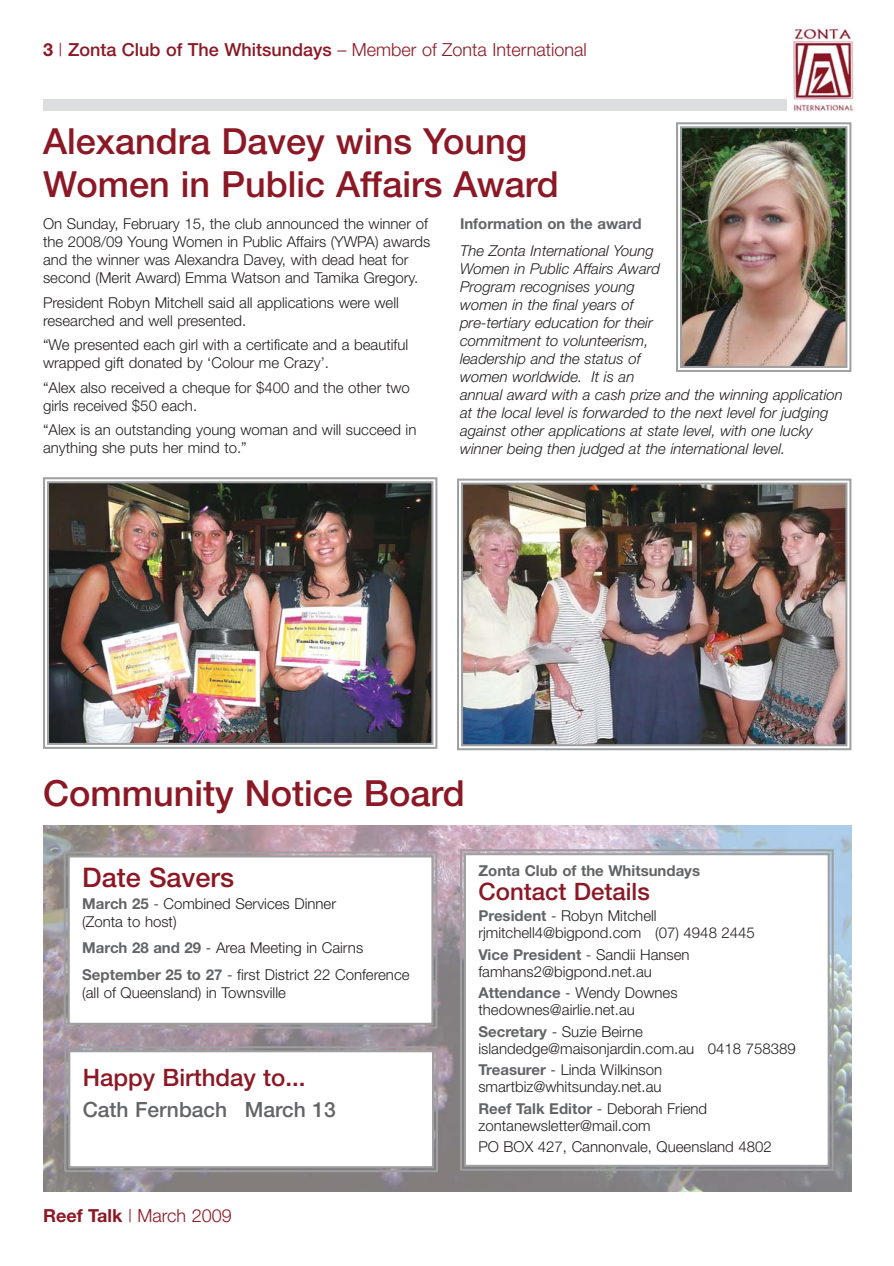
<style>
.page{position:relative;width:894px;height:1266px;background:#fff}
.page>*{position:absolute;margin:0;border:0;box-sizing:border-box;transform-origin:0 0}
.t1{font:500 36px/43.2px "Helvetica Neue";color:#8c1825}
.t2{font:500 27px "Helvetica Neue";color:#8c1825}
.t3{font:500 24px "Helvetica Neue";color:#8c1825}
.t4{font:500 21px "Helvetica Neue";color:#636466}
.t5{font:300 18px "Helvetica Neue";color:#8c1825}
.t6{font:300 15px/18px "Helvetica Neue";color:#231f20}
.t7{font:italic 300 15px/18px "Helvetica Neue";color:#231f20}
.t8{font:700 15px "Helvetica Neue";color:#636466}
.s1{font-weight:700}
.s2{font-weight:500}
.s3{font-weight:700;color:#636466}
</style>
<div class="page">
<img style="left:43px;top:27px;width:812px;height:1165px">
<p class="t5" style="left:43px;top:43px;width:545px"><span class="s1">3</span> | <span class="s2">Zonta Club of The Whitsundays</span> – Member of Zonta International</p>
<h1 class="t1" style="left:43px;top:123px;width:517px">Alexandra Davey wins Young<br>Women in Public Affairs Award</h1>
<p class="t6" style="left:43px;top:217px;width:389px">On Sunday, February 15, the club announced the winner of the 2008/09 Young Women in Public Affairs (YWPA) awards and the winner was Alexandra Davey, with dead heat for second (Merit Award) Emma Watson and Tamika Gregory.</p>
<p class="t6" style="left:43px;top:295px;width:357px">President Robyn Mitchell said all applications were well researched and well presented.</p>
<p class="t6" style="left:43px;top:337px;width:367px">“We presented each girl with a certificate and a beautiful wrapped gift donated by ‘Colour me Crazy’.</p>
<p class="t6" style="left:43px;top:380px;width:368px">“Alex also received a cheque for $400 and the other two girls received $50 each.</p>
<p class="t6" style="left:43px;top:422px;width:375px">“Alex is an outstanding young woman and will succeed in anything she puts her mind to.”</p>
<p class="t8" style="left:460px;top:219px;width:183px">Information on the award</p>
<p class="t7" style="left:460px;top:243px;width:384px">The Zonta International Young<br>Women in Public Affairs Award<br>Program recognises young<br>women in the final years of<br>pre-tertiary education for their<br>commitment to volunteerism,<br>leadership and the status of<br>women worldwide. It is an<br>annual award with a cash prize and the winning application at the local level is forwarded to the next level for judging against other applications at state level, with one lucky winner being then judged at the international level.</p>
<h1 class="t1" style="left:43px;top:775px;width:423px">Community Notice Board</h1>
<h2 class="t2" style="left:82px;top:867px;width:153px">Date Savers</h2>
<p class="t6" style="left:82px;top:896px;width:255px"><span class="s3">March 25</span> - Combined Services Dinner (Zonta to host)</p>
<p class="t6" style="left:82px;top:936px;width:329px;line-height:26.5px"><span class="s3">March 28 and 29</span> - Area Meeting in Cairns<br><span class="s3">September 25 to 27</span> - first District 22 Conference</p>
<p class="t6" style="left:82px;top:985px;width:205px">(all of Queensland) in Townsville</p>
<h3 class="t3" style="left:83px;top:1068px;width:224px">Happy Birthday to...</h3>
<h3 class="t4" style="left:83px;top:1101px;width:254px">Cath Fernbach March 13</h3>
<p class="t8" style="left:478px;top:865px;width:223px">Zonta Club of the Whitsundays</p>
<h3 class="t3" style="left:478px;top:883px;width:173px">Contact Details</h3>
<p class="t6" style="left:478px;top:909px;width:278px;line-height:17.1px"><span class="s3">President</span> - Robyn Mitchell rjmitchell4@bigpond.com (07) 4948 2445</p>
<p class="t6" style="left:478px;top:947px;width:213px;line-height:17.1px"><span class="s3">Vice President</span> - Sandii Hansen famhans2@bigpond.net.au</p>
<p class="t6" style="left:478px;top:986px;width:201px;line-height:17.1px"><span class="s3">Attendance</span> - Wendy Downes thedownes@airlie.net.au</p>
<p class="t6" style="left:478px;top:1024px;width:319px;line-height:17.1px"><span class="s3">Secretary</span> - Suzie Beirne islandedge@maisonjardin.com.au 0418 758389</p>
<p class="t6" style="left:478px;top:1063px;width:185px;line-height:17.1px"><span class="s3">Treasurer</span> - Linda Wilkinson smartbiz@whitsunday.net.au</p>
<p class="t6" style="left:478px;top:1101px;width:230px;line-height:17.1px"><span class="s3">Reef Talk Editor</span> - Deborah Friend zontanewsletter@mail.com</p>
<p class="t6" style="left:478px;top:1139px;width:295px">PO BOX 427, Cannonvale, Queensland 4802</p>
<p class="t5" style="left:43px;top:1209px;width:190px"><span class="s1">Reef Talk</span> | March 2009</p>
</div>
